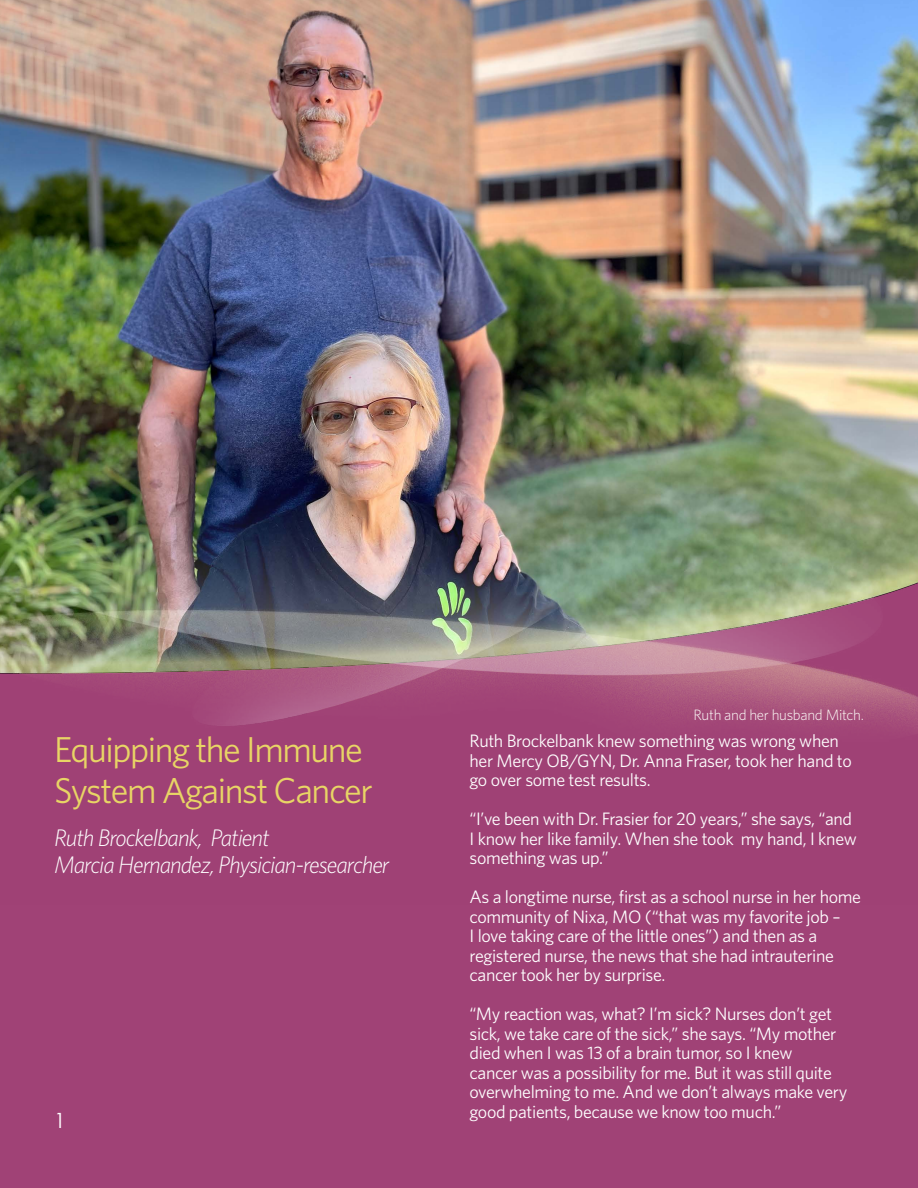
<style>
.page{position:relative;width:918px;height:1188px;background:#fff}
.page>*{position:absolute;margin:0;border:0;box-sizing:border-box;transform-origin:0 0}
.t1{font:36px/40.5px "Whitney";letter-spacing:-.04em;color:#e9d666}
.t2{font:italic 300 24px/27px "Whitney";letter-spacing:-.04em;color:#fff}
.t3{font:21px "Century Gothic";color:#fff}
.t4{font:18px/19.5px "Whitney";letter-spacing:-.02em;color:#fff}
.t5{font:300 15px "Whitney";letter-spacing:-.02em;color:#fff}
</style>
<div class="page">
<div style="left:0;top:217px;width:917px;height:971px;background:#a04276"></div>
<img style="left:0;top:0;width:918px;height:904px">
<h1 class="t1" style="left:54px;top:729px;width:320px">Equipping the Immune<br>System Against Cancer</h1>
<h2 class="t2" style="left:54px;top:824px;width:337px">Ruth Brockelbank, Patient<br>Marcia Hernandez, Physician-researcher</h2>
<p class="t3" style="left:54px;top:1105px;width:13px">1</p>
<p class="t5" style="left:693px;top:705px;width:172px">Ruth and her husband Mitch.</p>
<p class="t4" style="left:470px;top:731px;width:384px">Ruth Brockelbank knew something was wrong when her Mercy OB/GYN, Dr. Anna Fraser, took her hand to go over some test results.</p>
<p class="t4" style="left:470px;top:809px;width:389px">“I’ve been with Dr. Frasier for 20 years,” she says, “and<br>I know her like family. When she took my hand, I knew something was up.”</p>
<p class="t4" style="left:470px;top:887px;width:393px">As a longtime nurse, first as a school nurse in her home community of Nixa, MO (“that was my favorite job –<br>I love taking care of the little ones”) and then as a registered nurse, the news that she had intrauterine cancer took her by surprise.</p>
<p class="t4" style="left:470px;top:1004px;width:379px">“My reaction was, what? I’m sick? Nurses don’t get sick, we take care of the sick,” she says. “My mother died when I was 13 of a brain tumor, so I knew<br>cancer was a possibility for me. But it was still quite overwhelming to me. And we don’t always make very good patients, because we know too much.”</p>
</div>
